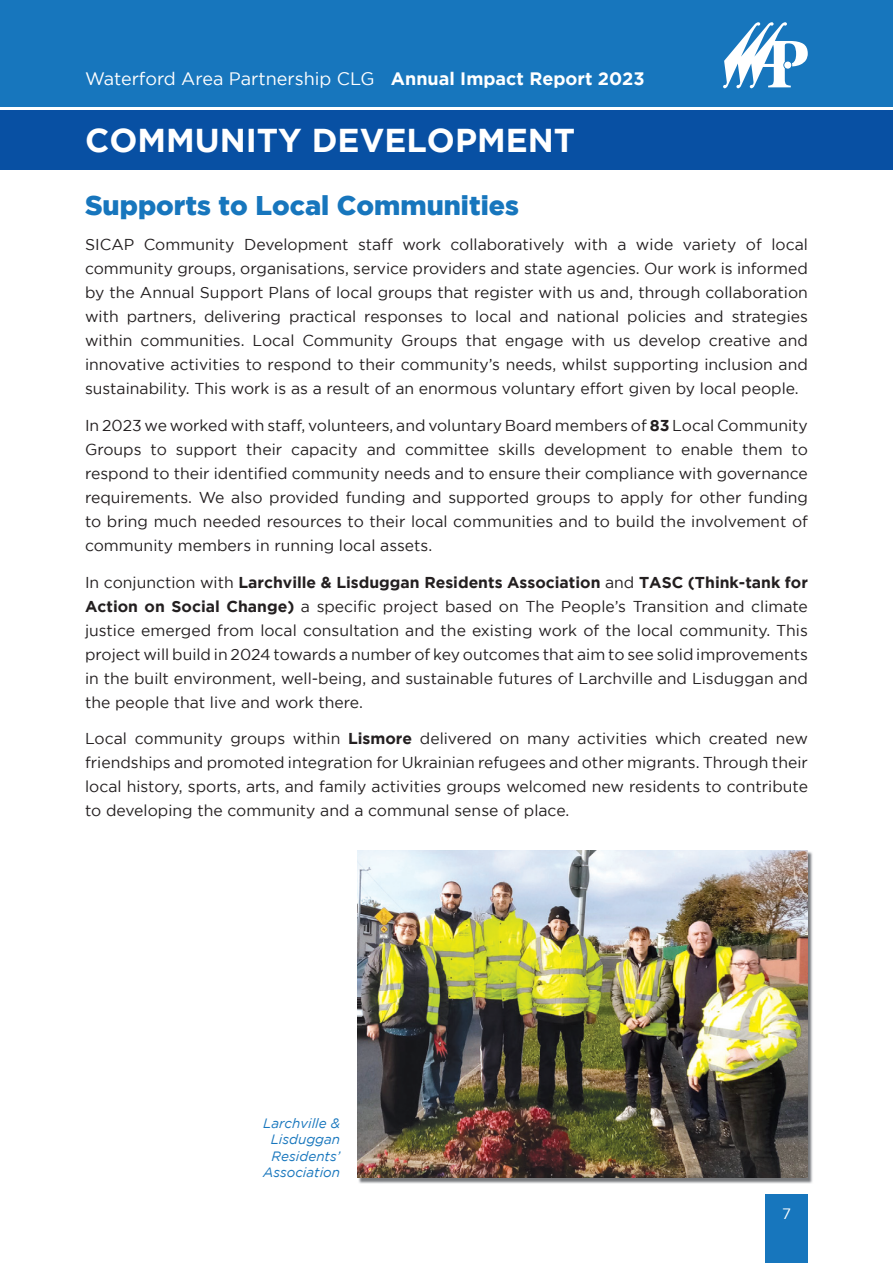
<style>
.page{position:relative;width:893px;height:1263px;background:#fff}
.page>*{position:absolute;margin:0;border:0;box-sizing:border-box;transform-origin:0 0}
.t1{font:700 33px "Gotham";color:#fff}
.t2{font:900 27px "Gotham";color:#1776bd}
.t3{font:18px "Gotham";color:#fff}
.t4{font:15.75px/24px "Gotham";color:#231f20;text-align:justify}
.t5{font:15px "Gotham";color:#fff}
.t6{font:italic 13.5px/16.2px "Gotham";color:#1776bd;text-align:right}
.s1{font-weight:700}
</style>
<div class="page">
<div style="left:0;top:0;width:893px;height:106px;background:#1776bd"></div>
<div style="left:0;top:111px;width:893px;height:59px;background:#0850a3"></div>
<svg style="left:723px;top:22px;width:85px;height:66px"></svg>
<img style="left:358px;top:852px;width:455px;height:331px">
<img style="left:357px;top:850px;width:451px;height:328px">
<div style="left:765px;top:1195px;width:43px;height:68px;background:#1776bd"></div>
<p class="t3" style="left:85px;top:69px;width:561px">Waterford Area Partnership CLG <span class="s1">Annual Impact Report 2023</span></p>
<h1 class="t1" style="left:85px;top:121px;width:492px">COMMUNITY DEVELOPMENT</h1>
<h2 class="t2" style="left:85px;top:190px;width:435px">Supports to Local Communities</h2>
<p class="t4" style="left:85px;top:232px;width:724px">SICAP Community Development staff work collaboratively with a wide variety of local community groups, organisations, service providers and state agencies. Our work is informed by the Annual Support Plans of local groups that register with us and, through collaboration with partners, delivering practical responses to local and national policies and strategies within communities. Local Community Groups that engage with us develop creative and innovative activities to respond to their community’s needs, whilst supporting inclusion and sustainability. This work is as a result of an enormous voluntary effort given by local people.</p>
<p class="t4" style="left:85px;top:413px;width:724px">In 2023 we worked with staff, volunteers, and voluntary Board members of <span class="s1">83</span> Local Community Groups to support their capacity and committee skills development to enable them to respond to their identified community needs and to ensure their compliance with governance requirements. We also provided funding and supported groups to apply for other funding to bring much needed resources to their local communities and to build the involvement of community members in running local assets.</p>
<p class="t4" style="left:85px;top:570px;width:724px">In conjunction with <span class="s1">Larchville &amp; Lisduggan Residents Association</span> and <span class="s1">TASC (Think-tank for Action on Social Change)</span> a specific project based on The People’s Transition and climate justice emerged from local consultation and the existing work of the local community. This project will build in 2024 towards a number of key outcomes that aim to see solid improvements in the built environment, well-being, and sustainable futures of Larchville and Lisduggan and the people that live and work there.</p>
<p class="t4" style="left:85px;top:726px;width:724px">Local community groups within <span class="s1">Lismore</span> delivered on many activities which created new friendships and promoted integration for Ukrainian refugees and other migrants. Through their local history, sports, arts, and family activities groups welcomed new residents to contribute to developing the community and a communal sense of place.</p>
<p class="t6" style="left:263px;top:1115px;width:79px">Larchville &amp;<br>Lisduggan<br>Residents’<br>Association</p>
<p class="t5" style="left:782px;top:1205px;width:10px">7</p>
</div>
